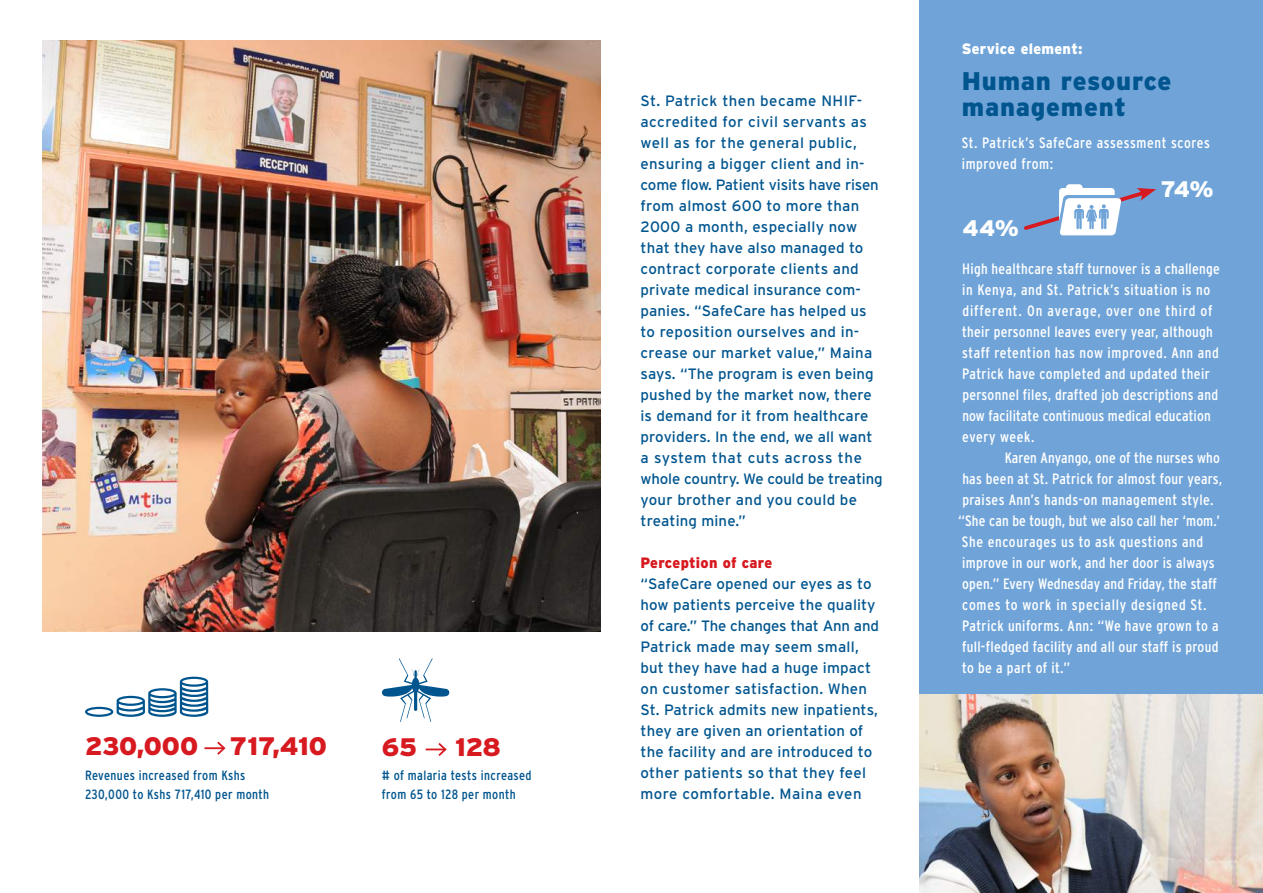
<style>
.page{position:relative;width:1263px;height:893px;background:#fff}
.page>*{position:absolute;margin:0;border:0;box-sizing:border-box;transform-origin:0 0}
.t1{font:900 25.5px/26px "Interstate";letter-spacing:.03em;color:#00558f}
.t2{font:900 25.35px "Interstate";color:#d71920}
.t3{font:900 22.5px "Interstate";color:#fff}
.t4{font:15px/21px "Interstate";letter-spacing:.01em;color:#00558f}
.t5{font:condensed 15px/21px "Interstate";letter-spacing:.02em;color:#fff}
.t6{font:condensed 15px/21px "Interstate";letter-spacing:.04em;color:#fff}
.t7{font:900 15px "Interstate";letter-spacing:.015em;color:#d71920;scale:.96 1}
.t8{font:900 15px "Interstate";letter-spacing:.02em;color:#fff;scale:.96 1}
.t9{font:condensed 13.35px/19.2px "Interstate";letter-spacing:.03em;color:#00558f}
</style>
<div class="page">
<div style="left:919px;top:0;width:344px;height:893px;background:#70a4d8"></div>
<img style="left:43px;top:41px;width:558px;height:590px">
<img style="left:919px;top:694px;width:344px;height:198px">
<svg style="left:1024px;top:184px;width:132px;height:51px"></svg>
<svg style="left:426px;top:743px;width:21px;height:13px"></svg>
<svg style="left:382px;top:658px;width:68px;height:64px"></svg>
<hr style="left:204px;top:747px;width:20px;height:2px;background:#d71920">
<svg style="left:215px;top:741px;width:11px;height:14px"></svg>
<svg style="left:85px;top:677px;width:123px;height:40px"></svg>
<h2 class="t2" style="left:85px;top:731px;width:115px">230,000</h2>
<h2 class="t2" style="left:230px;top:731px;width:99px">717,410</h2>
<p class="t9" style="left:85px;top:766px;width:186px">Revenues increased from Kshs<br>230,000 to Kshs 717,410 per month</p>
<h2 class="t2" style="left:382px;top:733px;width:37px">65</h2>
<h2 class="t2" style="left:455px;top:733px;width:47px">128</h2>
<p class="t9" style="left:382px;top:766px;width:151px"># of malaria tests increased from 65 to 128 per month</p>
<p class="t4" style="left:640px;top:90px;width:244px">St. Patrick then became NHIF&shy;accredited for civil servants as well as for the general public, ensuring a bigger client and in&shy;come flow. Patient visits have risen from almost 600 to more than<br>2000 a month, especially now that they have also managed to contract corporate clients and private medical insurance com&shy;panies. “SafeCare has helped us to reposition ourselves and in&shy;crease our market value,” Maina says. “The program is even being pushed by the market now, there is demand for it from healthcare providers. In the end, we all want a system that cuts across the whole country. We could be treating your brother and you could be treating mine.”</p>
<p class="t7" style="left:640px;top:554px;width:139px">Perception of care</p>
<p class="t4" style="left:640px;top:573px;width:240px">“SafeCare opened our eyes as to how patients perceive the quality of care.” The changes that Ann and<br>Patrick made may seem small, but they have had a huge impact on customer satisfaction. When<br>St. Patrick admits new inpatients, they are given an orientation of the facility and are introduced to other patients so that they feel more comfortable. Maina even</p>
<p class="t8" style="left:962px;top:40px;width:127px">Service element:</p>
<h1 class="t1" style="left:962px;top:68px;width:211px">Human resource management</h1>
<p class="t6" style="left:962px;top:132px;width:250px">St. Patrick’s SafeCare assessment scores improved from:</p>
<h3 class="t3" style="left:962px;top:215px;width:58px">44%</h3>
<h3 class="t3" style="left:1161px;top:176px;width:54px">74%</h3>
<p class="t5" style="left:962px;top:258px;width:259px">High healthcare staff turnover is a challenge in Kenya, and St. Patrick’s situation is no different. On average, over one third of their personnel leaves every year, although staff retention has now improved. Ann and Patrick have completed and updated their personnel files, drafted job descriptions and now facilitate continuous medical education every week.</p>
<p class="t5" style="left:958px;top:447px;width:266px;text-indent:46px">Karen Anyango, one of the nurses who has been at St. Patrick for almost four years, praises Ann’s hands-on management style. “She can be tough, but we also call her ‘mom.’ She encourages us to ask questions and improve in our work, and her door is always open.” Every Wednesday and Friday, the staff comes to work in specially designed St.<br>Patrick uniforms. Ann: “We have grown to a full-fledged facility and all our staff is proud to be a part of it.”</p>
</div>
